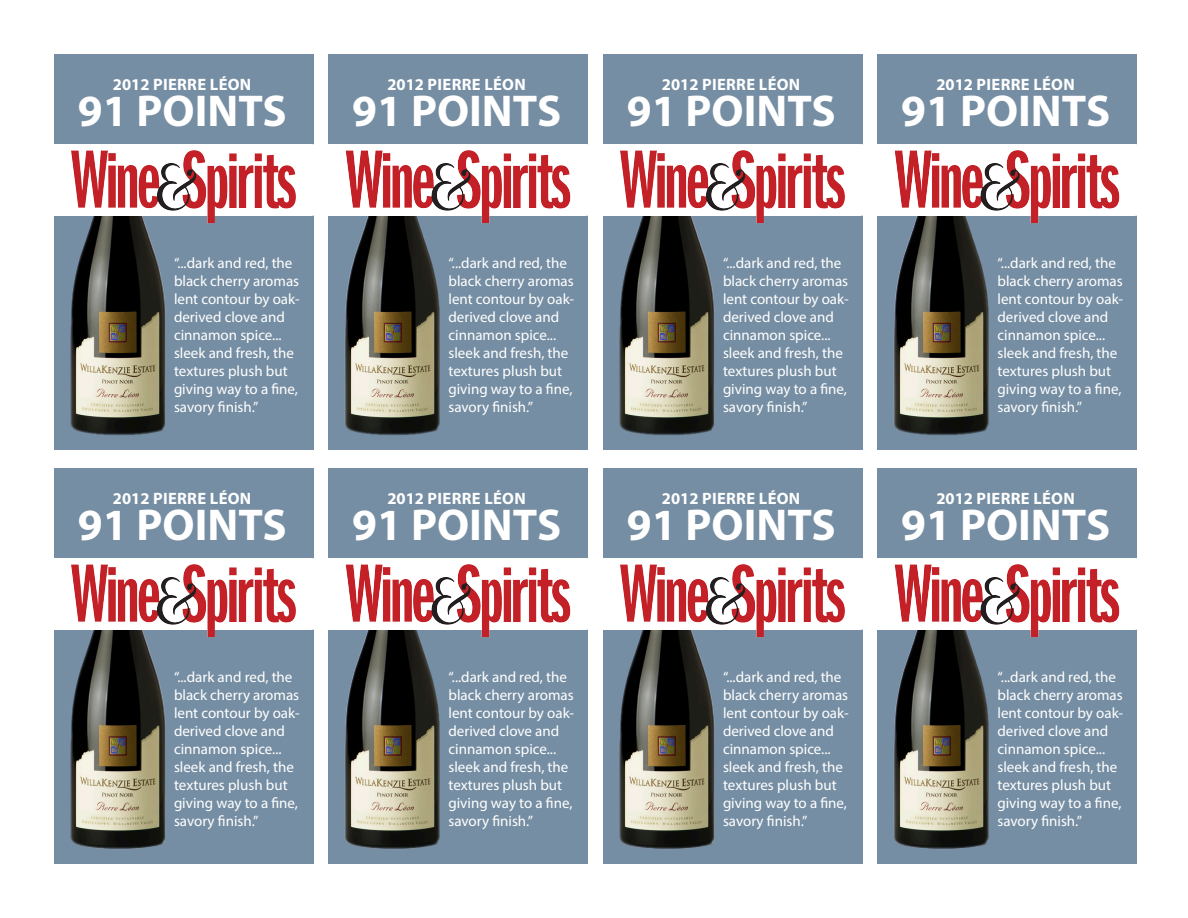
<style>
.page{position:relative;width:1188px;height:918px;background:#fff}
.page>*{position:absolute;margin:0;border:0;box-sizing:border-box;transform-origin:0 0}
.t1{font:700 44.85px "Myriad Pro";color:#fff}
.t2{font:700 16.5px "Myriad Pro";letter-spacing:.02em;color:#fff}
.t3{font:15px/18px "Myriad Pro";color:#fff}
</style>
<div class="page">
<div style="left:54px;top:54px;width:259px;height:396px;background:#768ea3"></div>
<div style="left:328px;top:54px;width:260px;height:396px;background:#768ea3"></div>
<div style="left:603px;top:54px;width:259px;height:396px;background:#768ea3"></div>
<div style="left:878px;top:54px;width:259px;height:396px;background:#768ea3"></div>
<div style="left:54px;top:468px;width:259px;height:396px;background:#768ea3"></div>
<div style="left:328px;top:468px;width:260px;height:396px;background:#768ea3"></div>
<div style="left:603px;top:468px;width:259px;height:396px;background:#768ea3"></div>
<div style="left:878px;top:468px;width:259px;height:396px;background:#768ea3"></div>
<img style="left:70px;top:216px;width:96px;height:219px">
<img style="left:345px;top:216px;width:95px;height:219px">
<img style="left:619px;top:216px;width:96px;height:219px">
<img style="left:894px;top:216px;width:95px;height:219px">
<img style="left:70px;top:630px;width:96px;height:219px">
<img style="left:345px;top:630px;width:95px;height:219px">
<img style="left:619px;top:630px;width:96px;height:219px">
<img style="left:894px;top:630px;width:95px;height:219px">
<svg style="left:36px;top:144px;width:292px;height:72px;background:#e8b5b7"></svg>
<svg style="left:310px;top:144px;width:293px;height:72px;background:#e8b4b7"></svg>
<svg style="left:585px;top:144px;width:293px;height:72px;background:#e8b5b7"></svg>
<svg style="left:860px;top:144px;width:292px;height:72px;background:#e9b8ba"></svg>
<svg style="left:36px;top:558px;width:292px;height:72px;background:#e8b4b7"></svg>
<svg style="left:310px;top:558px;width:293px;height:72px;background:#e8b4b6"></svg>
<svg style="left:585px;top:558px;width:293px;height:72px;background:#e8b5b7"></svg>
<svg style="left:860px;top:558px;width:292px;height:72px;background:#e9b8ba"></svg>
<img style="left:175px;top:150px;width:17px;height:41px">
<img style="left:447px;top:150px;width:20px;height:51px">
<img style="left:721px;top:150px;width:20px;height:51px">
<img style="left:996px;top:150px;width:20px;height:51px">
<img style="left:175px;top:564px;width:19px;height:41px">
<img style="left:447px;top:564px;width:22px;height:51px">
<img style="left:721px;top:564px;width:22px;height:51px">
<img style="left:996px;top:564px;width:22px;height:49px">
<p class="t2" style="left:113px;top:74px;width:140px">2012 PIERRE LÉON</p>
<p class="t1" style="left:78px;top:82px;width:210px">91 POINTS</p>
<p class="t2" style="left:387px;top:74px;width:140px">2012 PIERRE LÉON</p>
<p class="t1" style="left:352px;top:82px;width:210px">91 POINTS</p>
<p class="t2" style="left:662px;top:74px;width:140px">2012 PIERRE LÉON</p>
<p class="t1" style="left:627px;top:82px;width:210px">91 POINTS</p>
<p class="t2" style="left:936px;top:74px;width:140px">2012 PIERRE LÉON</p>
<p class="t1" style="left:901px;top:82px;width:210px">91 POINTS</p>
<p class="t3" style="left:174px;top:253px;width:127px">“...dark and red, the black cherry aromas lent contour by oak&shy;derived clove and cinnamon spice... sleek and fresh, the textures plush but giving way to a fine, savory finish.”</p>
<p class="t3" style="left:448px;top:253px;width:127px">“...dark and red, the black cherry aromas lent contour by oak&shy;derived clove and cinnamon spice... sleek and fresh, the textures plush but giving way to a fine, savory finish.”</p>
<p class="t3" style="left:723px;top:253px;width:127px">“...dark and red, the black cherry aromas lent contour by oak&shy;derived clove and cinnamon spice... sleek and fresh, the textures plush but giving way to a fine, savory finish.”</p>
<p class="t3" style="left:998px;top:253px;width:127px">“...dark and red, the black cherry aromas lent contour by oak&shy;derived clove and cinnamon spice... sleek and fresh, the textures plush but giving way to a fine, savory finish.”</p>
<p class="t2" style="left:113px;top:488px;width:140px">2012 PIERRE LÉON</p>
<p class="t1" style="left:78px;top:496px;width:210px">91 POINTS</p>
<p class="t2" style="left:387px;top:488px;width:140px">2012 PIERRE LÉON</p>
<p class="t1" style="left:352px;top:496px;width:210px">91 POINTS</p>
<p class="t2" style="left:662px;top:488px;width:140px">2012 PIERRE LÉON</p>
<p class="t1" style="left:627px;top:496px;width:210px">91 POINTS</p>
<p class="t2" style="left:936px;top:488px;width:140px">2012 PIERRE LÉON</p>
<p class="t1" style="left:901px;top:496px;width:210px">91 POINTS</p>
<p class="t3" style="left:174px;top:667px;width:127px">“...dark and red, the black cherry aromas lent contour by oak&shy;derived clove and cinnamon spice... sleek and fresh, the textures plush but giving way to a fine, savory finish.”</p>
<p class="t3" style="left:448px;top:667px;width:127px">“...dark and red, the black cherry aromas lent contour by oak&shy;derived clove and cinnamon spice... sleek and fresh, the textures plush but giving way to a fine, savory finish.”</p>
<p class="t3" style="left:723px;top:667px;width:127px">“...dark and red, the black cherry aromas lent contour by oak&shy;derived clove and cinnamon spice... sleek and fresh, the textures plush but giving way to a fine, savory finish.”</p>
<p class="t3" style="left:998px;top:667px;width:127px">“...dark and red, the black cherry aromas lent contour by oak&shy;derived clove and cinnamon spice... sleek and fresh, the textures plush but giving way to a fine, savory finish.”</p>
</div>
